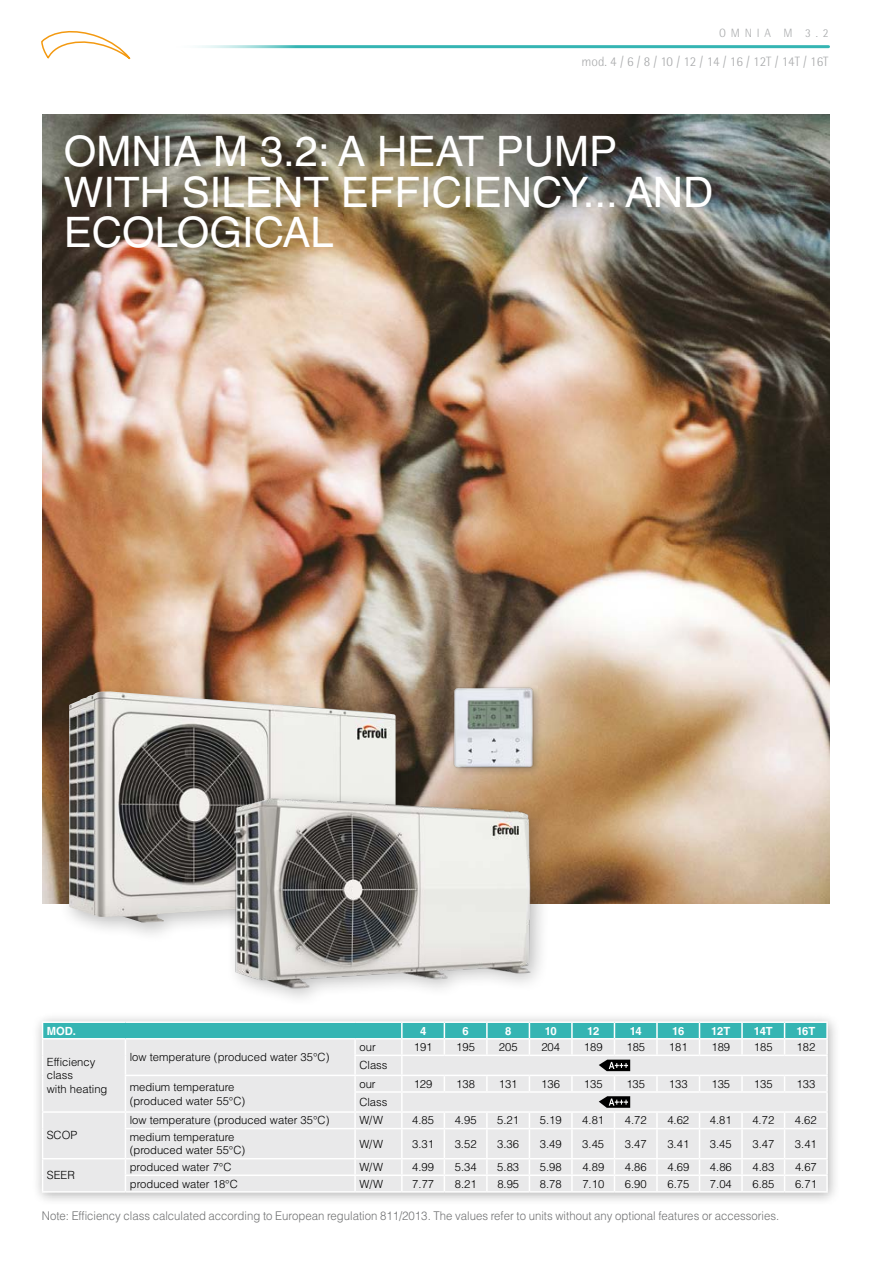
<style>
.page{position:relative;width:893px;height:1263px;background:#fff}
.page>*{position:absolute;margin:0;border:0;box-sizing:border-box;transform-origin:0 0}
.t1{font:42px/40.5px "Helvetica LT Std";color:#fff}
.t2{font:300 13.5px "Rotis Semi Sans Pro";color:#a9aaac}
.t3{font:300 12px "Helvetica LT Std";color:#707172;scale:.95 1}
.t4{font:300 12px "Rotis Semi Sans Pro";letter-spacing:.4em;color:#a9aaac}
.t5{font:300 11.25px/13.5px "Helvetica LT Std";color:#000}
.t6{font:700 11.25px "Helvetica LT Std";letter-spacing:-.035em;color:#fff}
</style>
<div class="page">
<img style="left:43px;top:115px;width:786px;height:789px">
<hr style="left:169px;top:45px;width:659px;height:3px;background:#35b5b3">
<svg style="left:41px;top:31px;width:90px;height:29px"></svg>
<div style="left:32px;top:1011px;width:809px;height:195px;background:#000;opacity:.3"></div>
<hr style="left:42px;top:1191px;width:83px;height:1px;background:#fff">
<hr style="left:42px;top:1021px;width:83px;height:2px;background:#fff">
<hr style="left:125px;top:1021px;width:230px;height:2px;background:#fff">
<hr style="left:355px;top:1021px;width:47px;height:2px;background:#fff">
<hr style="left:125px;top:1191px;width:230px;height:1px;background:#fff">
<hr style="left:355px;top:1191px;width:47px;height:1px;background:#fff">
<hr style="left:402px;top:1191px;width:42px;height:1px;background:#fff">
<hr style="left:444px;top:1191px;width:43px;height:1px;background:#fff">
<hr style="left:487px;top:1191px;width:42px;height:1px;background:#fff">
<hr style="left:529px;top:1191px;width:43px;height:1px;background:#fff">
<hr style="left:572px;top:1191px;width:42px;height:1px;background:#fff">
<hr style="left:614px;top:1191px;width:43px;height:1px;background:#fff">
<hr style="left:657px;top:1191px;width:42px;height:1px;background:#fff">
<hr style="left:699px;top:1191px;width:43px;height:1px;background:#fff">
<hr style="left:742px;top:1191px;width:43px;height:1px;background:#fff">
<hr style="left:785px;top:1191px;width:43px;height:1px;background:#fff">
<hr style="left:402px;top:1021px;width:42px;height:2px;background:#fff">
<hr style="left:444px;top:1021px;width:43px;height:2px;background:#fff">
<hr style="left:487px;top:1021px;width:42px;height:2px;background:#fff">
<hr style="left:529px;top:1021px;width:43px;height:2px;background:#fff">
<hr style="left:572px;top:1021px;width:42px;height:2px;background:#fff">
<hr style="left:614px;top:1021px;width:43px;height:2px;background:#fff">
<hr style="left:657px;top:1021px;width:42px;height:2px;background:#fff">
<hr style="left:699px;top:1021px;width:43px;height:2px;background:#fff">
<hr style="left:742px;top:1021px;width:43px;height:2px;background:#fff">
<hr style="left:785px;top:1021px;width:43px;height:2px;background:#fff">
<svg style="left:42px;top:1022px;width:786px;height:169px"></svg>
<div style="left:450px;top:684px;width:93px;height:92px;background:#000;opacity:.25"></div>
<img style="left:453px;top:686px;width:81px;height:82px">
<div style="left:59px;top:681px;width:359px;height:262px;background:#000;opacity:.25"></div>
<img style="left:69px;top:691px;width:331px;height:231px">
<img style="left:224px;top:789px;width:331px;height:227px">
<p class="t4" style="left:719px;top:26px;width:111px">OMNIA M 3.2</p>
<p class="t2" style="left:581px;top:53px;width:248px">mod. 4 / 6 / 8 / 10 / 12 / 14 / 16 / 12T / 14T / 16T</p>
<h1 class="t1" style="left:64px;top:131px;width:651px">OMNIA M 3.2: A HEAT PUMP<br>WITH SILENT EFFICIENCY... AND<br>ECOLOGICAL</h1>
<p class="t6" style="left:47px;top:1024px;width:31px">MOD.</p>
<p class="t6" style="left:420px;top:1024px;width:8px">4</p>
<p class="t6" style="left:462px;top:1024px;width:8px">6</p>
<p class="t6" style="left:505px;top:1024px;width:8px">8</p>
<p class="t6" style="left:545px;top:1024px;width:13px">10</p>
<p class="t6" style="left:587px;top:1024px;width:14px">12</p>
<p class="t6" style="left:630px;top:1024px;width:14px">14</p>
<p class="t6" style="left:672px;top:1024px;width:14px">16</p>
<p class="t6" style="left:711px;top:1024px;width:20px">12T</p>
<p class="t6" style="left:754px;top:1024px;width:20px">14T</p>
<p class="t6" style="left:796px;top:1024px;width:20px">16T</p>
<p class="t5" style="left:47px;top:1055px;width:62px">Efficiency class<br>with heating</p>
<p class="t5" style="left:130px;top:1050px;width:201px">low temperature (produced water 35°C)</p>
<p class="t5" style="left:359px;top:1040px;width:18px">our</p>
<p class="t5" style="left:414px;top:1040px;width:20px">191</p>
<p class="t5" style="left:456px;top:1040px;width:20px">195</p>
<p class="t5" style="left:499px;top:1040px;width:20px">205</p>
<p class="t5" style="left:541px;top:1040px;width:20px">204</p>
<p class="t5" style="left:584px;top:1040px;width:20px">189</p>
<p class="t5" style="left:626px;top:1040px;width:20px">185</p>
<p class="t5" style="left:669px;top:1040px;width:20px">181</p>
<p class="t5" style="left:711px;top:1040px;width:20px">189</p>
<p class="t5" style="left:754px;top:1040px;width:20px">185</p>
<p class="t5" style="left:796px;top:1040px;width:20px">182</p>
<p class="t5" style="left:359px;top:1058px;width:30px">Class</p>
<p class="t5" style="left:130px;top:1080px;width:117px">medium temperature (produced water 55°C)</p>
<p class="t5" style="left:359px;top:1077px;width:18px">our</p>
<p class="t5" style="left:414px;top:1077px;width:20px">129</p>
<p class="t5" style="left:456px;top:1077px;width:20px">138</p>
<p class="t5" style="left:499px;top:1077px;width:20px">131</p>
<p class="t5" style="left:541px;top:1077px;width:20px">136</p>
<p class="t5" style="left:584px;top:1077px;width:20px">135</p>
<p class="t5" style="left:626px;top:1077px;width:20px">135</p>
<p class="t5" style="left:669px;top:1077px;width:20px">133</p>
<p class="t5" style="left:711px;top:1077px;width:20px">135</p>
<p class="t5" style="left:754px;top:1077px;width:20px">135</p>
<p class="t5" style="left:796px;top:1077px;width:20px">133</p>
<p class="t5" style="left:359px;top:1095px;width:30px">Class</p>
<p class="t5" style="left:47px;top:1128px;width:32px">SCOP</p>
<p class="t5" style="left:47px;top:1168px;width:30px">SEER</p>
<p class="t5" style="left:130px;top:1113px;width:201px">low temperature (produced water 35°C)</p>
<p class="t5" style="left:359px;top:1113px;width:25px">W/W</p>
<p class="t5" style="left:412px;top:1113px;width:23px">4.85</p>
<p class="t5" style="left:455px;top:1113px;width:23px">4.95</p>
<p class="t5" style="left:497px;top:1113px;width:23px">5.21</p>
<p class="t5" style="left:540px;top:1113px;width:23px">5.19</p>
<p class="t5" style="left:582px;top:1113px;width:23px">4.81</p>
<p class="t5" style="left:625px;top:1113px;width:23px">4.72</p>
<p class="t5" style="left:667px;top:1113px;width:23px">4.62</p>
<p class="t5" style="left:710px;top:1113px;width:23px">4.81</p>
<p class="t5" style="left:752px;top:1113px;width:23px">4.72</p>
<p class="t5" style="left:795px;top:1113px;width:23px">4.62</p>
<p class="t5" style="left:130px;top:1130px;width:117px">medium temperature (produced water 55°C)</p>
<p class="t5" style="left:359px;top:1137px;width:25px">W/W</p>
<p class="t5" style="left:412px;top:1137px;width:23px">3.31</p>
<p class="t5" style="left:455px;top:1137px;width:23px">3.52</p>
<p class="t5" style="left:497px;top:1137px;width:23px">3.36</p>
<p class="t5" style="left:540px;top:1137px;width:23px">3.49</p>
<p class="t5" style="left:582px;top:1137px;width:23px">3.45</p>
<p class="t5" style="left:625px;top:1137px;width:23px">3.47</p>
<p class="t5" style="left:667px;top:1137px;width:23px">3.41</p>
<p class="t5" style="left:710px;top:1137px;width:23px">3.45</p>
<p class="t5" style="left:752px;top:1137px;width:23px">3.47</p>
<p class="t5" style="left:795px;top:1137px;width:23px">3.41</p>
<p class="t5" style="left:130px;top:1160px;width:103px">produced water 7°C</p>
<p class="t5" style="left:359px;top:1160px;width:25px">W/W</p>
<p class="t5" style="left:412px;top:1160px;width:23px">4.99</p>
<p class="t5" style="left:455px;top:1160px;width:23px">5.34</p>
<p class="t5" style="left:497px;top:1160px;width:23px">5.83</p>
<p class="t5" style="left:540px;top:1160px;width:23px">5.98</p>
<p class="t5" style="left:582px;top:1160px;width:23px">4.89</p>
<p class="t5" style="left:625px;top:1160px;width:23px">4.86</p>
<p class="t5" style="left:667px;top:1160px;width:23px">4.69</p>
<p class="t5" style="left:710px;top:1160px;width:23px">4.86</p>
<p class="t5" style="left:752px;top:1160px;width:23px">4.83</p>
<p class="t5" style="left:795px;top:1160px;width:23px">4.67</p>
<p class="t5" style="left:130px;top:1177px;width:110px">produced water 18°C</p>
<p class="t5" style="left:359px;top:1177px;width:25px">W/W</p>
<p class="t5" style="left:412px;top:1177px;width:23px">7.77</p>
<p class="t5" style="left:455px;top:1177px;width:23px">8.21</p>
<p class="t5" style="left:497px;top:1177px;width:23px">8.95</p>
<p class="t5" style="left:540px;top:1177px;width:23px">8.78</p>
<p class="t5" style="left:582px;top:1177px;width:23px">7.10</p>
<p class="t5" style="left:625px;top:1177px;width:23px">6.90</p>
<p class="t5" style="left:667px;top:1177px;width:23px">6.75</p>
<p class="t5" style="left:710px;top:1177px;width:23px">7.04</p>
<p class="t5" style="left:752px;top:1177px;width:23px">6.85</p>
<p class="t5" style="left:795px;top:1177px;width:23px">6.71</p>
<p class="t3" style="left:42px;top:1208px;width:778px">Note: Efficiency class calculated according to European regulation 811/2013. The values refer to units without any optional features or accessories.</p>
</div>
